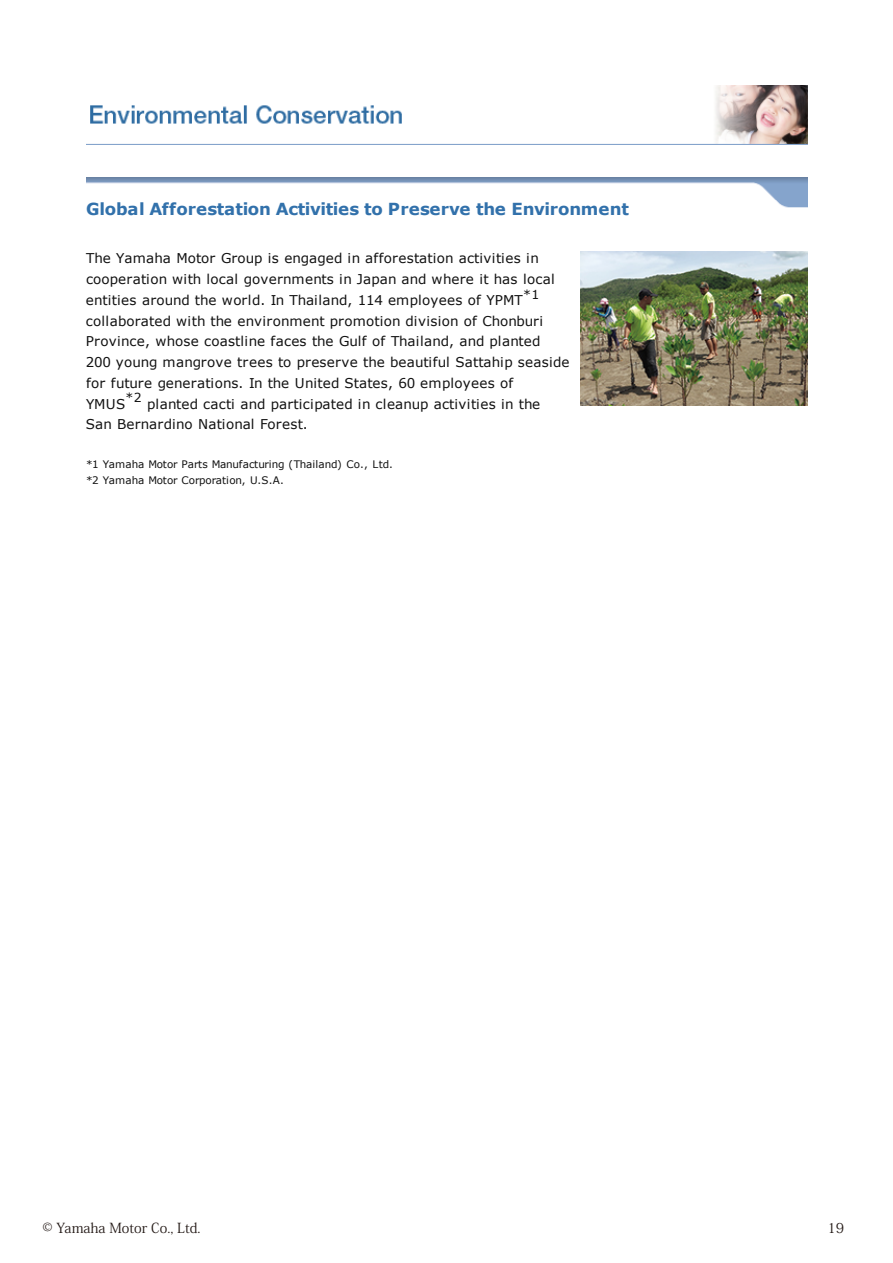
<style>
.page{position:relative;width:893px;height:1263px;background:#fff}
.page>*{position:absolute;margin:0;border:0;box-sizing:border-box;transform-origin:0 0}
.t1{font:700 16.65px "Verdana";letter-spacing:-.02em;color:#3271ab}
.t2{font:13.8px "Koz Min Pro";color:#221815}
.t3{font:13.5px/20.7px "Verdana";letter-spacing:.015em;color:#111}
.t4{font:12.45px "Verdana";color:#111}
.t5{font:10.35px/16.6px "Verdana";letter-spacing:-.005em;color:#111}
</style>
<div class="page">
<img style="left:86px;top:177px;width:722px;height:31px">
<img style="left:580px;top:252px;width:228px;height:154px">
<img style="left:86px;top:86px;width:722px;height:58px">
<p class="t1" style="left:86px;top:197px;width:544px">Global Afforestation Activities to Preserve the Environment</p>
<p class="t3" style="left:86px;top:248px;width:454px">The Yamaha Motor Group is engaged in afforestation activities in</p>
<p class="t3" style="left:86px;top:269px;width:470px">cooperation with local governments in Japan and where it has local</p>
<p class="t3" style="left:86px;top:289px;width:438px">entities around the world. In Thailand, 114 employees of YPMT</p>
<p class="t3" style="left:86px;top:310px;width:459px">collaborated with the environment promotion division of Chonburi</p>
<p class="t3" style="left:86px;top:331px;width:456px">Province, whose coastline faces the Gulf of Thailand, and planted</p>
<p class="t3" style="left:86px;top:352px;width:485px">200 young mangrove trees to preserve the beautiful Sattahip seaside</p>
<p class="t3" style="left:86px;top:372px;width:429px">for future generations. In the United States, 60 employees of</p>
<p class="t3" style="left:147px;top:393px;width:395px">planted cacti and participated in cleanup activities in the</p>
<p class="t4" style="left:523px;top:286px;width:18px">*1</p>
<p class="t4" style="left:126px;top:389px;width:18px">*2</p>
<p class="t3" style="left:86px;top:393px;width:223px">YMUS<br>San Bernardino National Forest.</p>
<p class="t5" style="left:86px;top:456px;width:308px">*1 Yamaha Motor Parts Manufacturing (Thailand) Co., Ltd. *2 Yamaha Motor Corporation, U S. A. .</p>
<p class="t2" style="left:43px;top:1218px;width:160px">© Yamaha Motor Co., Ltd.</p>
<p class="t2" style="left:827px;top:1218px;width:18px">19</p>
</div>
